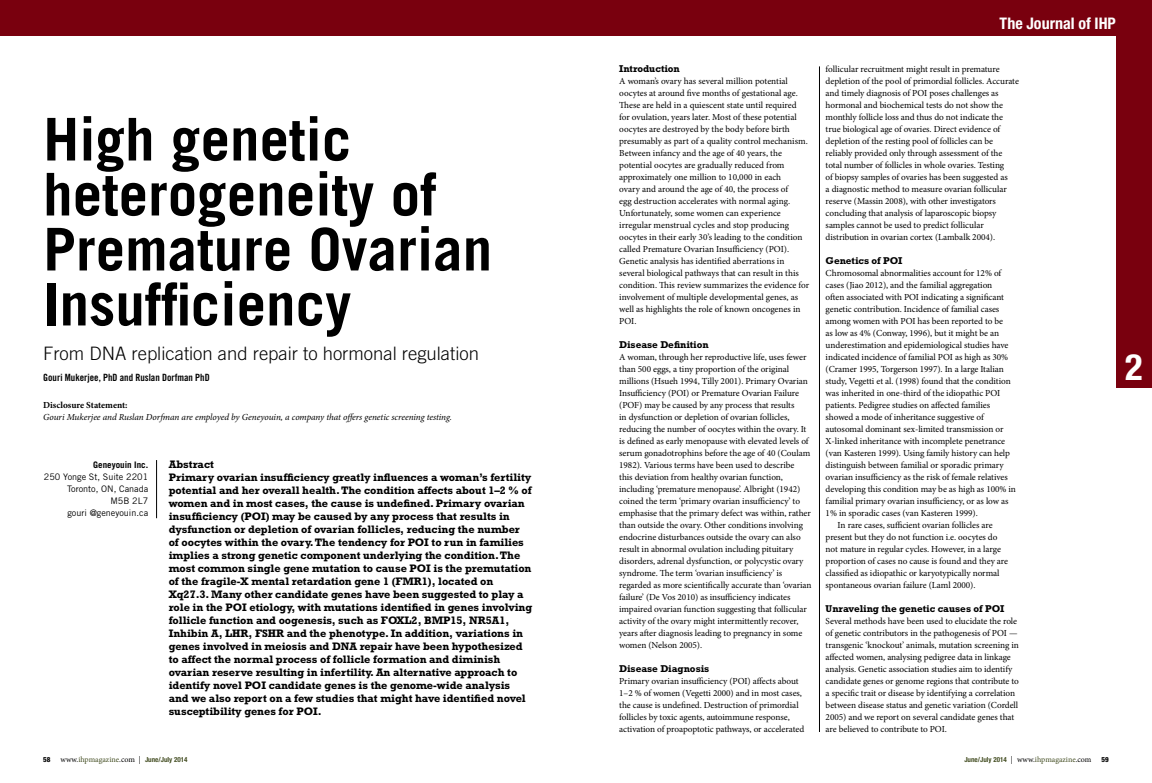
<style>
.page{position:relative;width:1152px;height:783px;background:#fff}
.page>*{position:absolute;margin:0;border:0;box-sizing:border-box;transform-origin:0 0}
.t1{font:700 59px/55px "Trade Gothic LT Std";color:#000}
.t2{font:700 condensed 36.4px "Helvetica Neue LT Std";color:#fff}
.t3{font:300 18.5px "Trade Gothic LT Std";color:#000}
.t4{font:700 condensed 16px "Helvetica Neue LT Std";color:#fff}
.t5{font:700 11px/13px "Rockwell Std";letter-spacing:-.005em;color:#000}
.t6{font:700 10px "Rockwell Std";letter-spacing:-.005em;color:#000}
.t7{font:10px "Trade Gothic LT Std Bd Cn 20";color:#000}
.t8{font:9.2px/12px "Minion Pro";letter-spacing:-.005em;color:#000}
.t9{font:italic 9.2px "Minion Pro";letter-spacing:-.005em;color:#000}
.t10{font:700 9.2px "Minion Pro";color:#000}
.t11{font:9px/12px "Trade Gothic LT Std";color:#000;text-align:right}
.t12{font:700 9px "Trade Gothic LT Std";color:#000}
.t13{font:700 condensed 7px "Helvetica Neue LT Std";color:#454f24}
.s1{font-weight:800;color:#000}
.s2{font-family:"Minion Pro";font-weight:400;font-stretch:normal;font-size:8px;color:#000}
.s3{font-family:"Minion Pro";font-weight:400;font-stretch:normal;font-size:8px}
</style>
<div class="page">
<div style="left:0;top:0;width:1152px;height:36px;background:#79000e"></div>
<div style="left:1116px;top:11px;width:36px;height:377px;background:#79000e"></div>
<hr style="left:156px;top:460px;width:1px;height:58px;background:#000">
<hr style="left:819px;top:66px;width:1px;height:666px;background:#000">
<h3 class="t4" style="left:1000px;top:14px;width:118px">The Journal of IHP</h3>
<h1 class="t1" style="left:43px;top:111px;width:451px">High genetic heterogeneity of<br>Premature Ovarian<br>Insufficiency</h1>
<h3 class="t3" style="left:43px;top:342px;width:437px">From DNA replication and repair to hormonal regulation</h3>
<p class="t7" style="left:43px;top:371px;width:168px">Gouri Mukerjee, PhD and Ruslan Dorfman PhD</p>
<p class="t10" style="left:43px;top:399px;width:86px">Disclosure Statement:</p>
<p class="t9" style="left:43px;top:411px;width:410px">Gouri Mukerjee and Ruslan Dorfman are employed by Geneyouin, a company that offers genetic screening testing.</p>
<p class="t12" style="left:93px;top:459px;width:57px">Geneyouin Inc.</p>
<p class="t11" style="left:44px;top:471px;width:106px">250 Yonge St, Suite 2201<br>Toronto, ON, Canada<br>M5B 2L7<br>gouri @geneyouin.ca</p>
<p class="t5" style="left:169px;top:457px;width:365px">Abstract<br>Primary ovarian insufficiency greatly influences a woman’s fertility potential and her overall health. The condition affects about 1–2 % of women and in most cases, the cause is undefined. Primary ovarian insufficiency (POI) may be caused by any process that results in dysfunction or depletion of ovarian follicles, reducing the number of oocytes within the ovary. The tendency for POI to run in families implies a strong genetic component underlying the condition. The most common single gene mutation to cause POI is the premutation of the fragile-X mental retardation gene 1 (FMR1), located on Xq27.3. Many other candidate genes have been suggested to play a role in the POI etiology, with mutations identified in genes involving follicle function and oogenesis, such as FOXL2, BMP15, NR5A1, Inhibin A, LHR, FSHR and the phenotype. In addition, variations in genes involved in meiosis and DNA repair have been hypothesized to affect the normal process of follicle formation and diminish ovarian reserve resulting in infertility. An alternative approach to identify novel POI candidate genes is the genome-wide analysis and we also report on a few studies that might have identified novel susceptibility genes for POI.</p>
<p class="t6" style="left:619px;top:63px;width:62px">Introduction</p>
<p class="t8" style="left:619px;top:75px;width:192px">A woman’s ovary has several million potential oocytes at around five months of gestational age.<br>These are held in a quiescent state until required for ovulation, years later. Most of these potential oocytes are destroyed by the body before birth presumably as part of a quality control mechanism.<br>Between infancy and the age of 40 years, the potential oocytes are gradually reduced from approximately one million to 10,000 in each<br>ovary and around the age of 40, the process of<br>egg destruction accelerates with normal aging.<br>Unfortunately, some women can experience irregular menstrual cycles and stop producing oocytes in their early 30’s leading to the condition called Premature Ovarian Insufficiency (POI).<br>Genetic analysis has identified aberrations in several biological pathways that can result in this condition. This review summarizes the evidence for involvement of multiple developmental genes, as well as highlights the role of known oncogenes in POI.</p>
<p class="t6" style="left:619px;top:339px;width:91px">Disease Definition</p>
<p class="t8" style="left:619px;top:351px;width:194px">A woman, through her reproductive life, uses fewer than 500 eggs, a tiny proportion of the original millions (Hsueh 1994, Tilly 2001). Primary Ovarian Insufficiency (POI) or Premature Ovarian Failure (POF) may be caused by any process that results<br>in dysfunction or depletion of ovarian follicles, reducing the number of oocytes within the ovary. It is defined as early menopause with elevated levels of serum gonadotrophins before the age of 40 (Coulam 1982). Various terms have been used to describe<br>this deviation from healthy ovarian function, including ‘premature menopause’. Albright (1942) coined the term ‘primary ovarian insufficiency’ to emphasise that the primary defect was within, rather than outside the ovary. Other conditions involving endocrine disturbances outside the ovary can also result in abnormal ovulation including pituitary disorders, adrenal dysfunction, or polycystic ovary syndrome. The term ‘ovarian insufficiency’ is regarded as more scientifically accurate than ‘ovarian failure’ (De Vos 2010) as insufficiency indicates impaired ovarian function suggesting that follicular activity of the ovary might intermittently recover, years after diagnosis leading to pregnancy in some women (Nelson 2005).</p>
<p class="t6" style="left:619px;top:663px;width:92px">Disease Diagnosis</p>
<p class="t8" style="left:619px;top:675px;width:187px">Primary ovarian insufficiency (POI) affects about 1–2 % of women (Vegetti 2000) and in most cases, the cause is undefined. Destruction of primordial follicles by toxic agents, autoimmune response, activation of proapoptotic pathways, or accelerated</p>
<p class="t8" style="left:826px;top:63px;width:195px">follicular recruitment might result in premature depletion of the pool of primordial follicles. Accurate and timely diagnosis of POI poses challenges as hormonal and biochemical tests do not show the monthly follicle loss and thus do not indicate the true biological age of ovaries. Direct evidence of depletion of the resting pool of follicles can be reliably provided only through assessment of the total number of follicles in whole ovaries. Testing<br>of biopsy samples of ovaries has been suggested as<br>a diagnostic method to measure ovarian follicular reserve (Massin 2008), with other investigators concluding that analysis of laparoscopic biopsy samples cannot be used to predict follicular distribution in ovarian cortex (Lambalk 2004).</p>
<p class="t6" style="left:826px;top:255px;width:78px">Genetics of POI</p>
<p class="t8" style="left:826px;top:267px;width:177px">Chromosomal abnormalities account for 12% of</p>
<p class="t8" style="left:826px;top:279px;width:168px">cases (Jiao 2012), and the familial aggregation</p>
<p class="t8" style="left:826px;top:291px;width:180px">often associated with POI indicating a significant</p>
<p class="t8" style="left:826px;top:303px;width:175px">genetic contribution. Incidence of familial cases</p>
<p class="t8" style="left:826px;top:315px;width:179px">among women with POI has been reported to be</p>
<p class="t8" style="left:826px;top:327px;width:175px">as low as 4% (Conway, 1996), but it might be an</p>
<p class="t8" style="left:826px;top:339px;width:184px">underestimation and epidemiological studies have</p>
<p class="t8" style="left:826px;top:351px;width:184px">indicated incidence of familial POI as high as 30%</p>
<p class="t8" style="left:826px;top:363px;width:180px">(Cramer 1995, Torgerson 1997). In a large Italian</p>
<p class="t8" style="left:826px;top:375px;width:187px">study, Vegetti et al. (1998) found that the condition</p>
<p class="t8" style="left:826px;top:387px;width:176px">was inherited in one-third of the idiopathic POI</p>
<p class="t8" style="left:826px;top:399px;width:166px">patients. Pedigree studies on affected families</p>
<p class="t8" style="left:826px;top:411px;width:160px">showed a mode of inheritance suggestive of</p>
<p class="t8" style="left:826px;top:423px;width:179px">autosomal dominant sex-limited transmission or</p>
<p class="t8" style="left:826px;top:435px;width:181px">X-linked inheritance with incomplete penetrance</p>
<p class="t8" style="left:826px;top:447px;width:186px">(van Kasteren 1999). Using family history can help</p>
<p class="t8" style="left:826px;top:459px;width:180px">distinguish between familial or sporadic primary</p>
<p class="t8" style="left:826px;top:471px;width:184px">ovarian insufficiency as the risk of female relatives</p>
<p class="t8" style="left:826px;top:483px;width:192px">developing this condition may be as high as 100% in</p>
<p class="t8" style="left:826px;top:495px;width:184px">familial primary ovarian insufficiency, or as low as</p>
<p class="t8" style="left:826px;top:507px;width:154px">1% in sporadic cases (van Kasteren 1999).</p>
<p class="t8" style="left:838px;top:519px;width:156px">In rare cases, sufficient ovarian follicles are</p>
<p class="t8" style="left:826px;top:531px;width:173px">present but they do not function i.e. oocytes do</p>
<p class="t8" style="left:826px;top:543px;width:177px">not mature in regular cycles. However, in a large</p>
<p class="t8" style="left:826px;top:555px;width:184px">proportion of cases no cause is found and they are</p>
<p class="t8" style="left:826px;top:567px;width:175px">classified as idiopathic or karyotypically normal</p>
<p class="t8" style="left:826px;top:579px;width:151px">spontaneous ovarian failure (Laml 2000).</p>
<p class="t6" style="left:826px;top:603px;width:180px">Unraveling the genetic causes of POI</p>
<p class="t8" style="left:826px;top:615px;width:195px">Several methods have been used to elucidate the role of genetic contributors in the pathogenesis of POI — transgenic ‘knockout’ animals, mutation screening in affected women, analysing pedigree data in linkage analysis. Genetic association studies aim to identify candidate genes or genome regions that contribute to a specific trait or disease by identifying a correlation between disease status and genetic variation (Cordell 2005) and we report on several candidate genes that are believed to contribute to POI.</p>
<p class="t13" style="left:43px;top:755px;width:146px"><span class="s1">58</span> <span class="s2">www.</span><span class="s3">ihpmagazine</span><span class="s2">.com |</span> June/July 2014</p>
<p class="t13" style="left:964px;top:755px;width:146px">June/July 2014 <span class="s2">| www.</span><span class="s3">ihpmagazine</span><span class="s2">.com</span> <span class="s1">59</span></p>
<h2 class="t2" style="left:1125px;top:345px;width:19px">2</h2>
</div>
